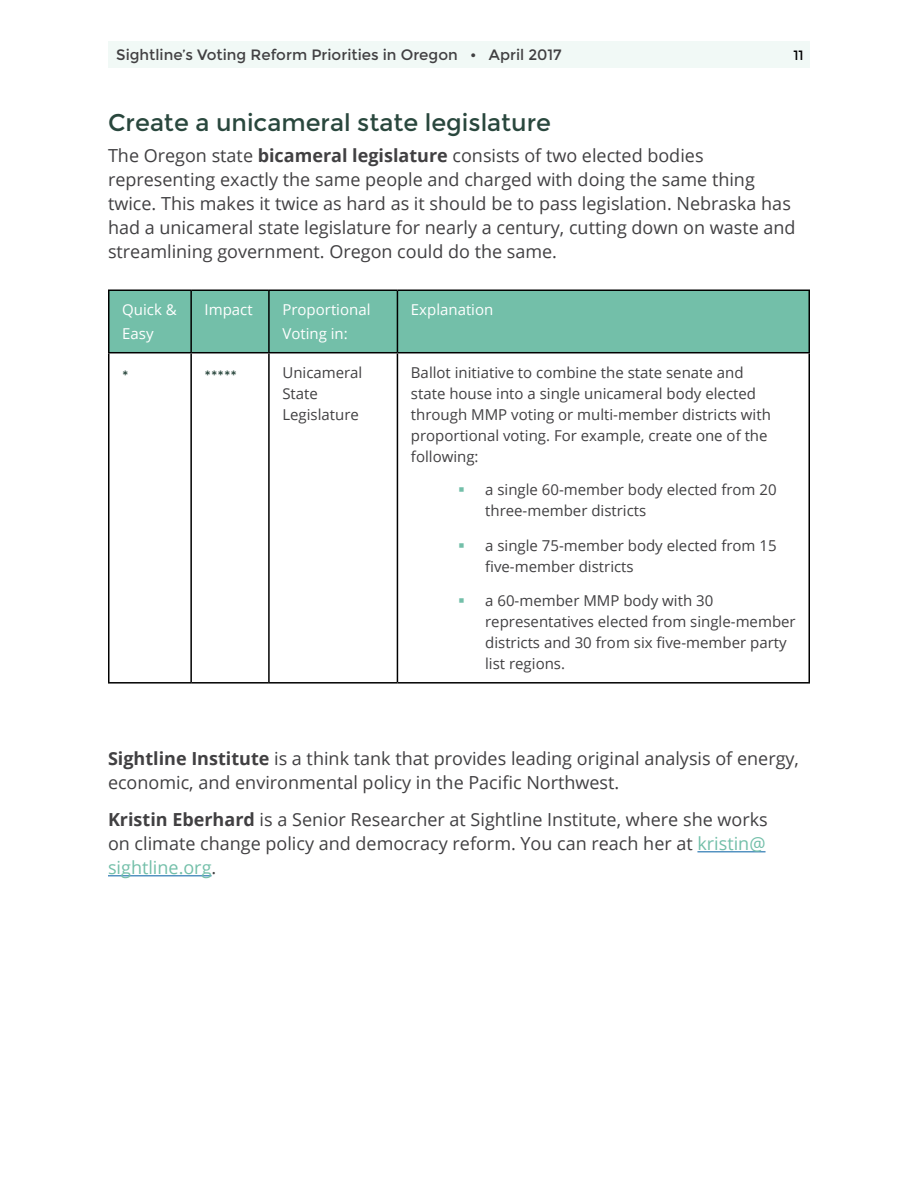
<style>
.page{position:relative;width:918px;height:1188px;background:#fff}
.page>*{position:absolute;margin:0;border:0;box-sizing:border-box;transform-origin:0 0}
.t1{font:24px "Montserrat";color:#29473d}
.t2{font:18px/24px "Open Sans";color:#414042}
.t3{font:15px/21px "Open Sans";color:#414042}
.t4{font:15px "Montserrat";color:#414042}
.t5{font:15px/24px "Open Sans";color:#fff}
.t6{font:15px "Montserrat";color:#29473d}
.t7{font:13.5px "Montserrat";color:#000}
.s1{font-weight:700}
.s2{color:#73bfa9}
</style>
<div class="page">
<div style="left:108px;top:41px;width:702px;height:27px;background:#f1f9f6"></div>
<hr style="left:697px;top:851px;width:69px;height:1px;background:#005da4">
<hr style="left:108px;top:875px;width:104px;height:1px;background:#005da4">
<div style="left:110px;top:291px;width:698px;height:61px;background:#73bfa9"></div>
<hr style="left:108px;top:290px;width:83px;height:1px;background:#000">
<hr style="left:108px;top:291px;width:2px;height:61px;background:#000">
<hr style="left:191px;top:290px;width:78px;height:1px;background:#000">
<hr style="left:190px;top:291px;width:2px;height:61px;background:#000">
<hr style="left:269px;top:290px;width:128px;height:1px;background:#000">
<hr style="left:268px;top:291px;width:2px;height:61px;background:#000">
<hr style="left:397px;top:290px;width:413px;height:1px;background:#000">
<hr style="left:397px;top:291px;width:1px;height:61px;background:#000">
<hr style="left:808px;top:291px;width:2px;height:61px;background:#000">
<hr style="left:108px;top:352px;width:83px;height:1px;background:#000">
<hr style="left:108px;top:353px;width:2px;height:329px;background:#000">
<hr style="left:191px;top:352px;width:78px;height:1px;background:#000">
<hr style="left:190px;top:353px;width:2px;height:329px;background:#000">
<hr style="left:269px;top:352px;width:128px;height:1px;background:#000">
<hr style="left:268px;top:353px;width:2px;height:329px;background:#000">
<hr style="left:397px;top:352px;width:413px;height:1px;background:#000">
<hr style="left:397px;top:353px;width:1px;height:329px;background:#000">
<hr style="left:808px;top:353px;width:2px;height:329px;background:#000">
<hr style="left:108px;top:682px;width:83px;height:2px;background:#000">
<hr style="left:191px;top:682px;width:78px;height:2px;background:#000">
<hr style="left:269px;top:682px;width:128px;height:2px;background:#000">
<hr style="left:397px;top:682px;width:413px;height:2px;background:#000">
<p class="t4" style="left:116px;top:46px;width:447px">Sightline’s Voting Reform Priorities in Oregon • April 2017</p>
<p class="t7" style="left:793px;top:48px;width:12px">11</p>
<h1 class="t1" style="left:108px;top:109px;width:445px">Create a unicameral state legislature</h1>
<p class="t2" style="left:108px;top:143px;width:689px">The Oregon state <span class="s1">bicameral legislature</span> consists of two elected bodies representing exactly the same people and charged with doing the same thing twice. This makes it twice as hard as it should be to pass legislation. Nebraska has had a unicameral state legislature for nearly a century, cutting down on waste and streamlining government. Oregon could do the same.</p>
<p class="t5" style="left:122px;top:297px;width:56px">Quick &amp;<br>Easy</p>
<p class="t5" style="left:205px;top:297px;width:50px">Impact</p>
<p class="t5" style="left:282px;top:297px;width:90px">Proportional<br>Voting in:</p>
<p class="t5" style="left:411px;top:297px;width:84px">Explanation</p>
<p class="t6" style="left:122px;top:367px;width:8px">*</p>
<p class="t6" style="left:205px;top:367px;width:34px">*****</p>
<p class="t3" style="left:282px;top:361px;width:82px">Unicameral<br>State<br>Legislature</p>
<p class="t3" style="left:411px;top:361px;width:361px">Ballot initiative to combine the state senate and state house into a single unicameral body elected through MMP voting or multi-member districts with proportional voting. For example, create one of the following:</p>
<p class="t3" style="left:485px;top:479px;width:293px">a single 60-member body elected from 20 three-member districts</p>
<p class="t3" style="left:485px;top:534px;width:293px">a single 75-member body elected from 15 five-member districts</p>
<p class="t3" style="left:485px;top:590px;width:312px">a 60-member MMP body with 30 representatives elected from single-member districts and 30 from six five-member party list regions.</p>
<p class="t2" style="left:108px;top:746px;width:693px"><span class="s1">Sightline Institute</span> is a think tank that provides leading original analysis of energy, economic, and environmental policy in the Pacific Northwest.</p>
<p class="t2" style="left:108px;top:807px;width:661px"><span class="s1">Kristin Eberhard</span> is a Senior Researcher at Sightline Institute, where she works on climate change policy and democracy reform. You can reach her at <span class="s2">kristin@ sightline.org</span>.</p>
</div>
